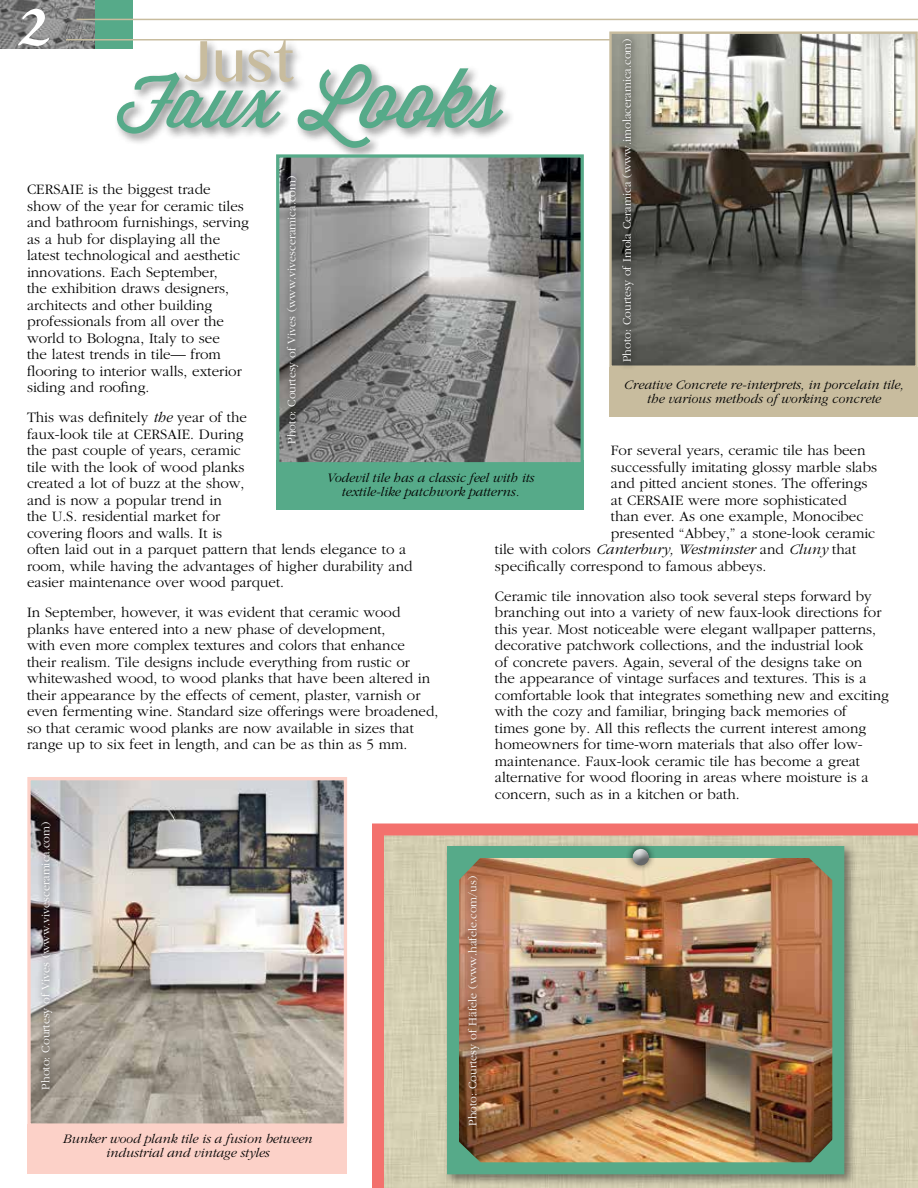
<style>
.page{position:relative;width:918px;height:1188px;background:#fff}
.page>*{position:absolute;margin:0;border:0;box-sizing:border-box;transform-origin:0 0}
.t1{font:81.6px "Wisdom Script AI";color:#56aa89}
.t2{font:600 72px "Sanvito";color:#fff}
.t3{font:65.7px "Kannada MN";color:#c8bc9e}
.t4{font:300 15px/16.5px "Garamond";color:#000}
.t5{font:italic 300 15px "Garamond";color:#000}
.t6{font:italic 300 13.5px/14px "Garamond";color:#000;text-align:center}
.t7{font:300 12px "Garamond";color:#fff}
.s1{font-size:72.9px}
.s2{font-style:italic}
.s3{font-style:normal}
</style>
<div class="page">
<div style="left:94px;top:0;width:39px;height:49px;background:#56aa89"></div>
<img style="left:0;top:0;width:94px;height:49px">
<svg style="left:372px;top:824px;width:546px;height:364px;background:#d8bba3"></svg>
<hr style="left:77px;top:19px;width:841px;height:1px;background:#c8bc9e">
<hr style="left:66px;top:39px;width:852px;height:1px;background:#c8bc9e">
<div style="left:181px;top:37px;width:125px;height:58px;background:#000;opacity:.45"></div>
<div style="left:114px;top:61px;width:401px;height:99px;background:#000;opacity:.45"></div>
<div style="left:609px;top:367px;width:309px;height:50px;background:#c8bc9e"></div>
<img style="left:612px;top:34px;width:303px;height:331px">
<div style="left:609px;top:31px;width:309px;height:337px;border:2px solid #c8bc9e"></div>
<svg style="left:615px;top:32px;width:26px;height:336px;background:#68675f"></svg>
<div style="left:27px;top:1124px;width:320px;height:49px;background:#fcd1c8"></div>
<img style="left:27px;top:777px;width:320px;height:347px">
<svg style="left:34px;top:815px;width:26px;height:282px;background:#898381"></svg>
<div style="left:276px;top:460px;width:308px;height:50px;background:#56aa89"></div>
<svg style="left:274px;top:153px;width:310px;height:310px;background:#929492"></svg>
<svg style="left:280px;top:169px;width:26px;height:282px;background:#807f7f"></svg>
<div style="left:444px;top:843px;width:413px;height:344px;background:#000;opacity:.45"></div>
<img style="left:460px;top:859px;width:371px;height:302px">
<div style="left:447px;top:846px;width:397px;height:328px;border:12px solid #56aa89"></div>
<svg style="left:804px;top:1134px;width:34px;height:35px"></svg>
<svg style="left:452px;top:852px;width:34px;height:35px"></svg>
<svg style="left:452px;top:1135px;width:35px;height:34px"></svg>
<svg style="left:803px;top:852px;width:35px;height:34px"></svg>
<svg style="left:461px;top:869px;width:26px;height:264px;background:#9f6b4e"></svg>
<div style="left:625px;top:842px;width:31px;height:31px;background:#000;opacity:.75"></div>
<svg style="left:629px;top:845px;width:22px;height:22px"></svg>
<h2 class="t2" style="left:17px;top:-9px;width:34px">2</h2>
<p class="t7" style="left:620px;top:362px;width:325px;rotate:-90deg">Photo: Courtesy of Imola Ceramica (www.imolaceramica.com)</p>
<h3 class="t3" style="left:184px;top:20px;width:112px">Just</h3>
<h1 class="t1" style="left:116px;top:35px;width:386px"><span class="s1">Faux</span> Looks</h1>
<p class="t7" style="left:285px;top:444px;width:270px;rotate:-90deg">Photo: Courtesy of Vives (www.vivesceramica.com)</p>
<p class="t4" style="left:27px;top:181px;width:223px">CERSAIE is the biggest trade<br>show of the year for ceramic tiles and bathroom furnishings, serving as a hub for displaying all the latest technological and aesthetic innovations. Each September,<br>the exhibition draws designers, architects and other building professionals from all over the world to Bologna, Italy to see<br>the latest trends in tile— from flooring to interior walls, exterior siding and roofing.</p>
<p class="t4" style="left:27px;top:409px;width:387px">This was definitely <span class="s2">the</span> year of the<br>faux-look tile at CERSAIE. During<br>the past couple of years, ceramic<br>tile with the look of wood planks<br>created a lot of buzz at the show,<br>and is now a popular trend in<br>the U.S. residential market for<br>covering floors and walls. It is<br>often laid out in a parquet pattern that lends elegance to a room, while having the advantages of higher durability and easier maintenance over wood parquet.</p>
<p class="t4" style="left:27px;top:604px;width:413px">In September, however, it was evident that ceramic wood planks have entered into a new phase of development,<br>with even more complex textures and colors that enhance<br>their realism. Tile designs include everything from rustic or whitewashed wood, to wood planks that have been altered in their appearance by the effects of cement, plaster, varnish or even fermenting wine. Standard size offerings were broadened, so that ceramic wood planks are now available in sizes that range up to six feet in length, and can be as thin as 5 mm.</p>
<p class="t6" style="left:624px;top:378px;width:281px">Creative Concrete re-interprets, in porcelain tile, the various methods of working concrete</p>
<p class="t4" style="left:611px;top:443px;width:256px">For several years, ceramic tile has been</p>
<p class="t4" style="left:611px;top:459px;width:268px">successfully imitating glossy marble slabs</p>
<p class="t4" style="left:611px;top:476px;width:258px">and pitted ancient stones. The offerings</p>
<p class="t4" style="left:611px;top:492px;width:237px">at CERSAIE were more sophisticated</p>
<p class="t4" style="left:611px;top:509px;width:254px">than ever. As one example, Monocibec</p>
<p class="t4" style="left:611px;top:525px;width:266px">presented “Abbey,” a stone-look ceramic</p>
<p class="t5" style="left:495px;top:542px;width:363px"><span class="s3">tile with colors</span> Canterbury, Westminster <span class="s3">and</span> Cluny <span class="s3">that</span></p>
<p class="t4" style="left:495px;top:558px;width:273px">specifically correspond to famous abbeys.</p>
<p class="t4" style="left:495px;top:588px;width:395px">Ceramic tile innovation also took several steps forward by branching out into a variety of new faux-look directions for this year. Most noticeable were elegant wallpaper patterns, decorative patchwork collections, and the industrial look<br>of concrete pavers. Again, several of the designs take on<br>the appearance of vintage surfaces and textures. This is a comfortable look that integrates something new and exciting with the cozy and familiar, bringing back memories of<br>times gone by. All this reflects the current interest among homeowners for time-worn materials that also offer low&shy;maintenance. Faux-look ceramic tile has become a great alternative for wood flooring in areas where moisture is a concern, such as in a kitchen or bath.</p>
<p class="t6" style="left:326px;top:471px;width:209px">Vodevil tile has a classic feel with its textile-like patchwork patterns.</p>
<p class="t7" style="left:39px;top:1090px;width:270px;rotate:-90deg">Photo: Courtesy of Vives (www.vivesceramica.com)</p>
<p class="t6" style="left:63px;top:1131px;width:251px;line-height:14.4px">Bunker wood plank tile is a fusion between industrial and vintage styles</p>
<p class="t7" style="left:466px;top:1126px;width:252px;rotate:-90deg">Photo: Courtesy of Häfele (www.hafele.com/us)</p>
</div>
